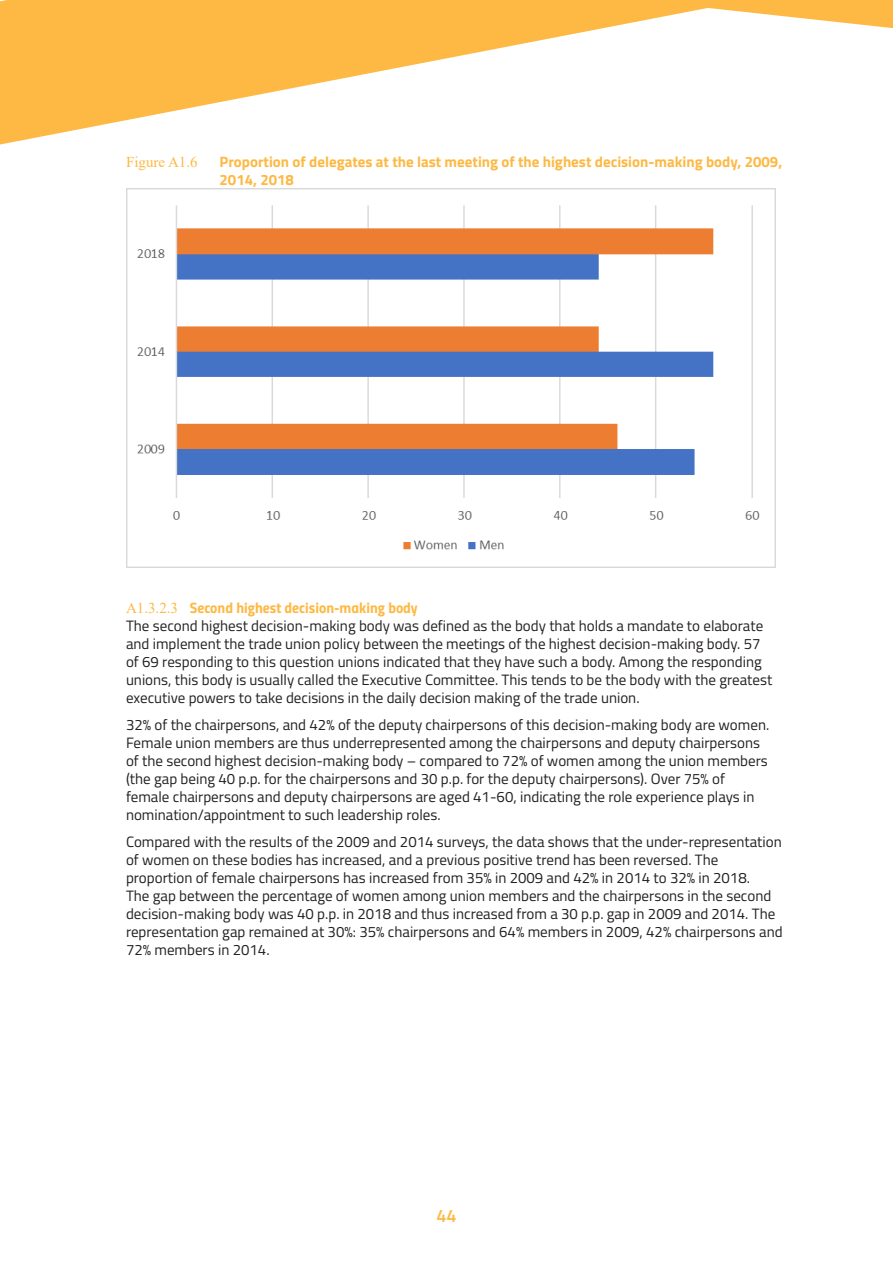
<style>
.page{position:relative;width:893px;height:1263px;background:#fff}
.page>*{position:absolute;margin:0;border:0;box-sizing:border-box;transform-origin:0 0}
.t1{font:600 18px "Titillium";color:#fdb943}
.Body_Text{font:15px/18px "Titillium";color:#231f20}
.t2{font:700 15px/18px "Titillium";color:#fdb943}
.t3{font:15px "Titillium Bold Upright";color:#fdb943}
.t4{font:15px "Times New Roman";color:#fdb943}
.s1{font-family:"Times New Roman"}
</style>
<div class="page">
<svg style="left:0;top:0;width:893px;height:145px"></svg>
<img style="left:126px;top:188px;width:650px;height:380px">
<p class="t4" style="left:126px;top:151px;width:73px">Figure A1.6</p>
<p class="t2" style="left:220px;top:152px;width:564px">Proportion of delegates at the last meeting of the highest decision-making body, 2009,<br>2014, 2018</p>
<p class="t3" style="left:126px;top:596px;width:293px"><span class="s1">A1.3.2.3</span> Second highest decision-making body</p>
<p class="Body_Text" style="left:126px;top:616px;width:648px">The second highest decision-making body was defined as the body that holds a mandate to elaborate and implement the trade union policy between the meetings of the highest decision-making body. 57 of 69 responding to this question unions indicated that they have such a body. Among the responding unions, this body is usually called the Executive Committee. This tends to be the body with the greatest executive powers to take decisions in the daily decision making of the trade union.</p>
<p class="Body_Text" style="left:126px;top:715px;width:645px">32% of the chairpersons, and 42% of the deputy chairpersons of this decision-making body are women.<br>Female union members are thus underrepresented among the chairpersons and deputy chairpersons of the second highest decision-making body – compared to 72% of women among the union members (the gap being 40 p.p. for the chairpersons and 30 p.p. for the deputy chairpersons). Over 75% of female chairpersons and deputy chairpersons are aged 41-60, indicating the role experience plays in nomination/appointment to such leadership roles.</p>
<p class="Body_Text" style="left:126px;top:832px;width:658px">Compared with the results of the 2009 and 2014 surveys, the data shows that the under-representation of women on these bodies has increased, and a previous positive trend has been reversed. The proportion of female chairpersons has increased from 35% in 2009 and 42% in 2014 to 32% in 2018.<br>The gap between the percentage of women among union members and the chairpersons in the second decision-making body was 40 p.p. in 2018 and thus increased from a 30 p.p. gap in 2009 and 2014. The representation gap remained at 30%: 35% chairpersons and 64% members in 2009, 42% chairpersons and 72% members in 2014.</p>
<p class="t1" style="left:436px;top:1203px;width:22px">44</p>
</div>
